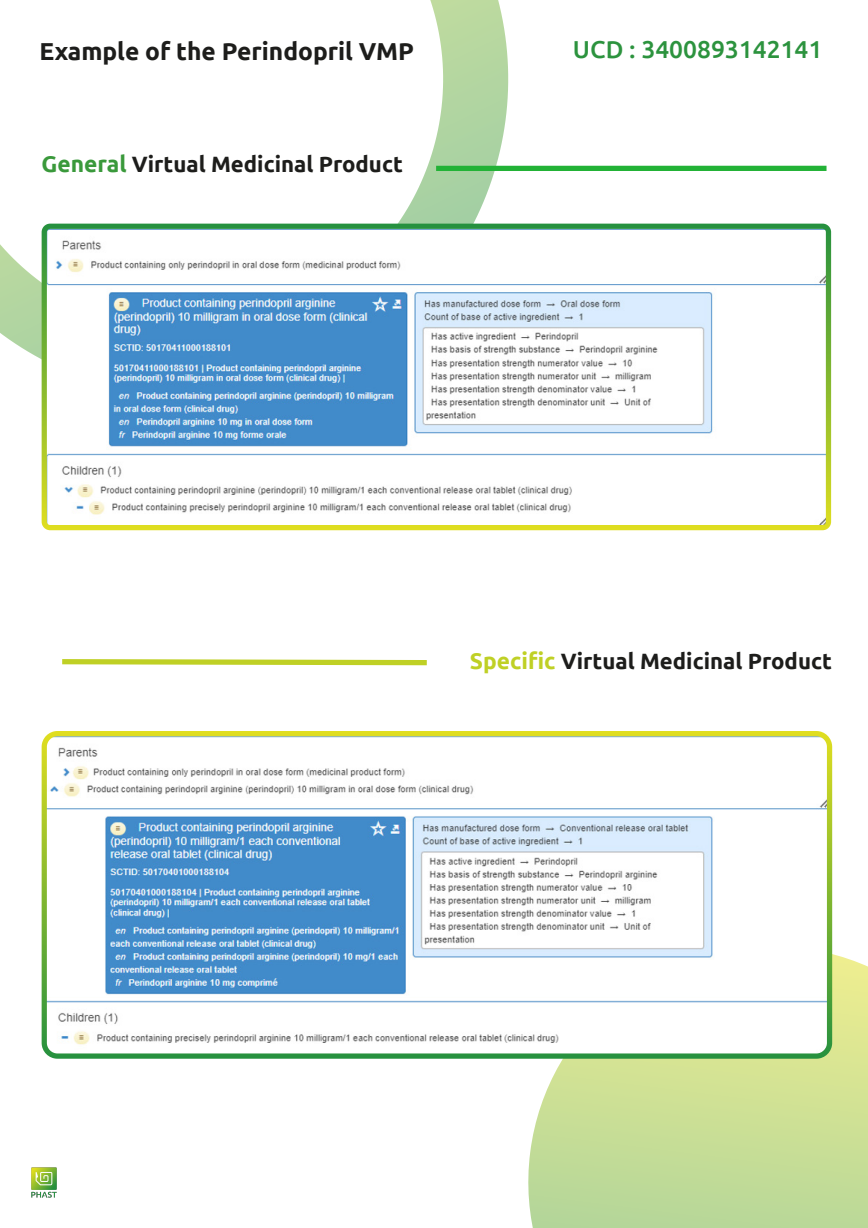
<style>
.page{position:relative;width:868px;height:1228px;background:#fff}
.page>*{position:absolute;margin:0;border:0;box-sizing:border-box;transform-origin:0 0}
.t1{font:700 24.5px "Ubuntu";color:#1d1d1b}
.t2{font:500 24.5px "Ubuntu";color:#2c933e}
.t3{font:700 22.15px "Ubuntu";color:#1d1d1b}
.s1{font-size:22.75px;color:#3a993b}
.s2{font-size:22.75px;color:#bfd025}
</style>
<div class="page">
<svg style="left:528px;top:945px;width:340px;height:283px;background:#c9df98"></svg>
<svg style="left:0;top:0;width:508px;height:397px"></svg>
<svg style="left:62px;top:659px;width:365px;height:7px;background:#cedb5b"></svg>
<div style="left:436px;top:166px;width:391px;height:5px;background:#22b236"></div>
<img style="left:48px;top:230px;width:777px;height:294px">
<div style="left:42px;top:224px;width:789px;height:306px;border:5px solid #fff;border-radius:6px"></div>
<img style="left:48px;top:737px;width:782px;height:319px">
<div style="left:42px;top:731px;width:790px;height:328px;border:5px solid #fff;border-radius:13px"></div>
<img style="left:31px;top:1167px;width:26px;height:31px">
<p class="t1" style="left:39px;top:36px;width:376px">Example of the Perindopril VMP</p>
<p class="t2" style="left:573px;top:34px;width:251px">UCD : 3400893142141</p>
<p class="t3" style="left:41px;top:151px;width:363px"><span class="s1">General</span> Virtual Medicinal Product</p>
<p class="t3" style="left:470px;top:648px;width:364px"><span class="s2">Specific</span> Virtual Medicinal Product</p>
</div>
